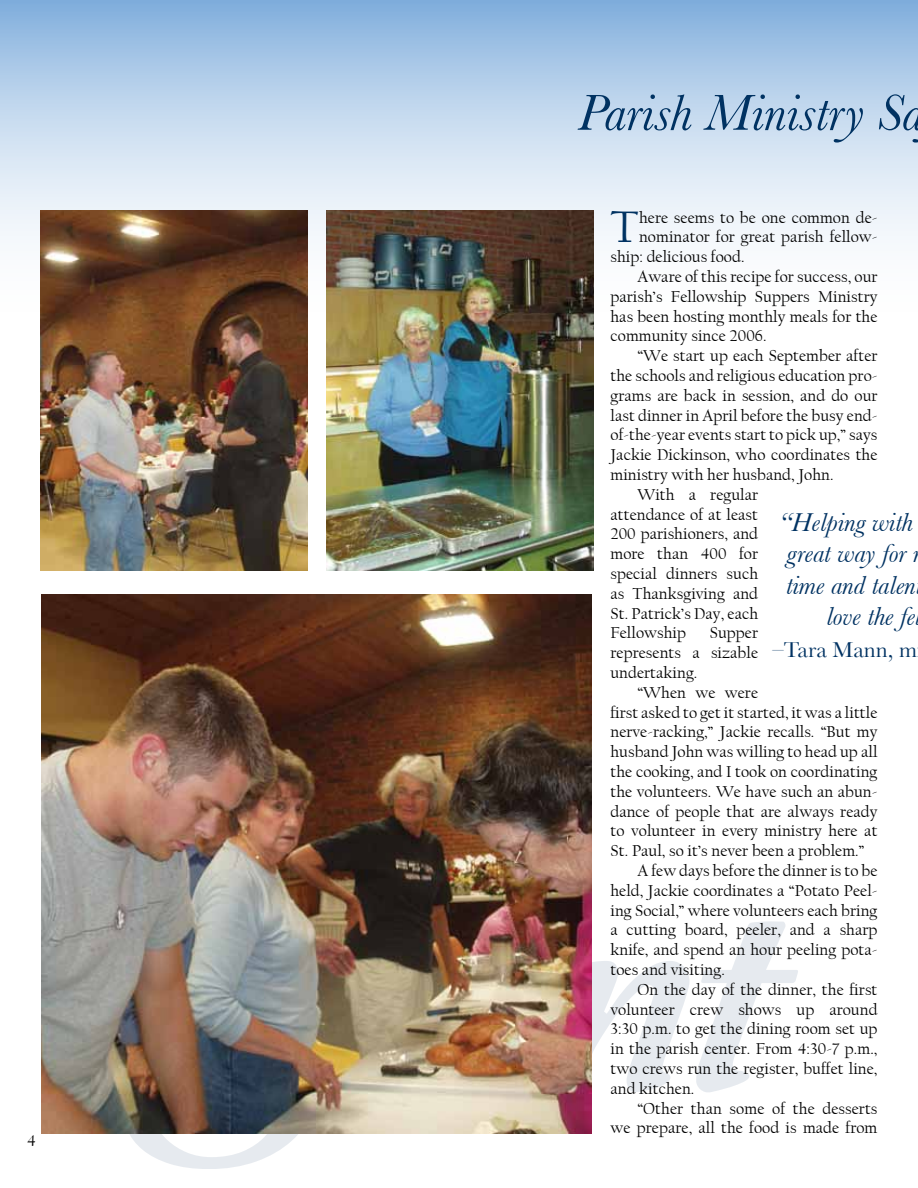
<style>
.page{position:relative;width:918px;height:1188px;background:#fff}
.page>*{position:absolute;margin:0;border:0;box-sizing:border-box;transform-origin:0 0}
.t1{font:italic 52.5px "Baskerville";color:#003262}
.t2{font:46.35px "Californian FB";color:#003262}
.t3{font:italic 27px "Baskerville";color:#003262}
.t4{font:22.5px "Baskerville";color:#003262}
.t5{font:16.5px/19.8px "Californian FB";letter-spacing:.005em;color:#000;text-align:justify}
</style>
<div class="page">
<svg style="left:0;top:0;width:918px;height:322px"></svg>
<img style="left:40px;top:211px;width:268px;height:360px">
<img style="left:41px;top:595px;width:551px;height:538px">
<img style="left:326px;top:211px;width:267px;height:360px">
<p class="t5" style="left:27px;top:1131px;width:10px">4</p>
<h1 class="t1" style="left:578px;top:82px;width:348px">Parish Ministry Sa</h1>
<h2 class="t2" style="left:610px;top:202px;width:30px">T</h2>
<p class="t5" style="left:639px;top:207px;width:240px">here seems to be one common de-</p>
<p class="t5" style="left:639px;top:227px;width:240px">nominator for great parish fellow-</p>
<p class="t5" style="left:611px;top:247px;width:136px">ship: delicious food.</p>
<p class="t5" style="left:638px;top:267px;width:242px">Aware of this recipe for success, our</p>
<p class="t5" style="left:611px;top:287px;width:269px">parish’s Fellowship Suppers Ministry</p>
<p class="t5" style="left:611px;top:306px;width:268px">has been hosting monthly meals for the</p>
<p class="t5" style="left:611px;top:326px;width:158px">community since 2006.</p>
<p class="t5" style="left:638px;top:346px;width:242px">“We start up each September after</p>
<p class="t5" style="left:611px;top:366px;width:269px">the schools and religious education pro-</p>
<p class="t5" style="left:611px;top:386px;width:268px">grams are back in session, and do our</p>
<p class="t5" style="left:611px;top:405px;width:268px">last dinner in April before the busy end-</p>
<p class="t5" style="left:611px;top:425px;width:268px">of-the-year events start to pick up,” says</p>
<p class="t5" style="left:611px;top:445px;width:269px">Jackie Dickinson, who coordinates the</p>
<p class="t5" style="left:611px;top:465px;width:225px">ministry with her husband, John.</p>
<p class="t5" style="left:638px;top:485px;width:122px">With a regular</p>
<p class="t5" style="left:611px;top:504px;width:149px">attendance of at least</p>
<p class="t5" style="left:611px;top:524px;width:149px">200 parishioners, and</p>
<p class="t5" style="left:611px;top:544px;width:149px">more than 400 for</p>
<p class="t5" style="left:611px;top:564px;width:149px">special dinners such</p>
<p class="t5" style="left:611px;top:584px;width:149px">as Thanksgiving and</p>
<p class="t5" style="left:611px;top:603px;width:149px">St. Patrick’s Day, each</p>
<p class="t5" style="left:611px;top:623px;width:77px">Fellowship</p>
<h3 class="t3" style="left:779px;top:506px;width:135px">“Helping with</h3>
<h3 class="t3" style="left:787px;top:538px;width:121px">great way for</h3>
<h3 class="t3" style="left:786px;top:569px;width:131px">time and talen</h3>
<h3 class="t3" style="left:827px;top:601px;width:90px">love the fe</h3>
<h3 class="t4" style="left:773px;top:636px;width:146px">–Tara Mann, m</h3>
<p class="t5" style="left:611px;top:623px;width:149px;text-indent:99px">Supper represents a sizable undertaking.</p>
<p class="t5" style="left:638px;top:683px;width:122px">“When we were</p>
<p class="t5" style="left:611px;top:702px;width:268px">first asked to get it started, it was a little</p>
<p class="t5" style="left:611px;top:722px;width:269px">nerve-racking,” Jackie recalls. “But my</p>
<p class="t5" style="left:611px;top:742px;width:268px">husband John was willing to head up all</p>
<p class="t5" style="left:611px;top:762px;width:268px">the cooking, and I took on coordinating</p>
<p class="t5" style="left:611px;top:782px;width:269px">the volunteers. We have such an abun-</p>
<p class="t5" style="left:611px;top:801px;width:268px">dance of people that are always ready</p>
<p class="t5" style="left:611px;top:821px;width:269px">to volunteer in every ministry here at</p>
<p class="t5" style="left:611px;top:841px;width:256px">St. Paul, so it’s never been a problem.”</p>
<p class="t5" style="left:638px;top:861px;width:241px">A few days before the dinner is to be</p>
<p class="t5" style="left:611px;top:881px;width:269px">held, Jackie coordinates a “Potato Peel-</p>
<p class="t5" style="left:611px;top:900px;width:268px">ing Social,” where volunteers each bring</p>
<p class="t5" style="left:611px;top:920px;width:268px">a cutting board, peeler, and a sharp</p>
<p class="t5" style="left:611px;top:940px;width:269px">knife, and spend an hour peeling pota-</p>
<p class="t5" style="left:611px;top:960px;width:116px">toes and visiting.</p>
<p class="t5" style="left:638px;top:980px;width:241px">On the day of the dinner, the first</p>
<p class="t5" style="left:611px;top:999px;width:268px">volunteer crew shows up around</p>
<p class="t5" style="left:611px;top:1019px;width:268px">3:30 p.m. to get the dining room set up</p>
<p class="t5" style="left:611px;top:1039px;width:268px">in the parish center. From 4:30-7 p.m.,</p>
<p class="t5" style="left:611px;top:1059px;width:268px">two crews run the register, buffet line,</p>
<p class="t5" style="left:611px;top:1079px;width:85px">and kitchen.</p>
<p class="t5" style="left:638px;top:1098px;width:242px">“Other than some of the desserts</p>
<p class="t5" style="left:611px;top:1118px;width:268px">we prepare, all the food is made from</p>
</div>
